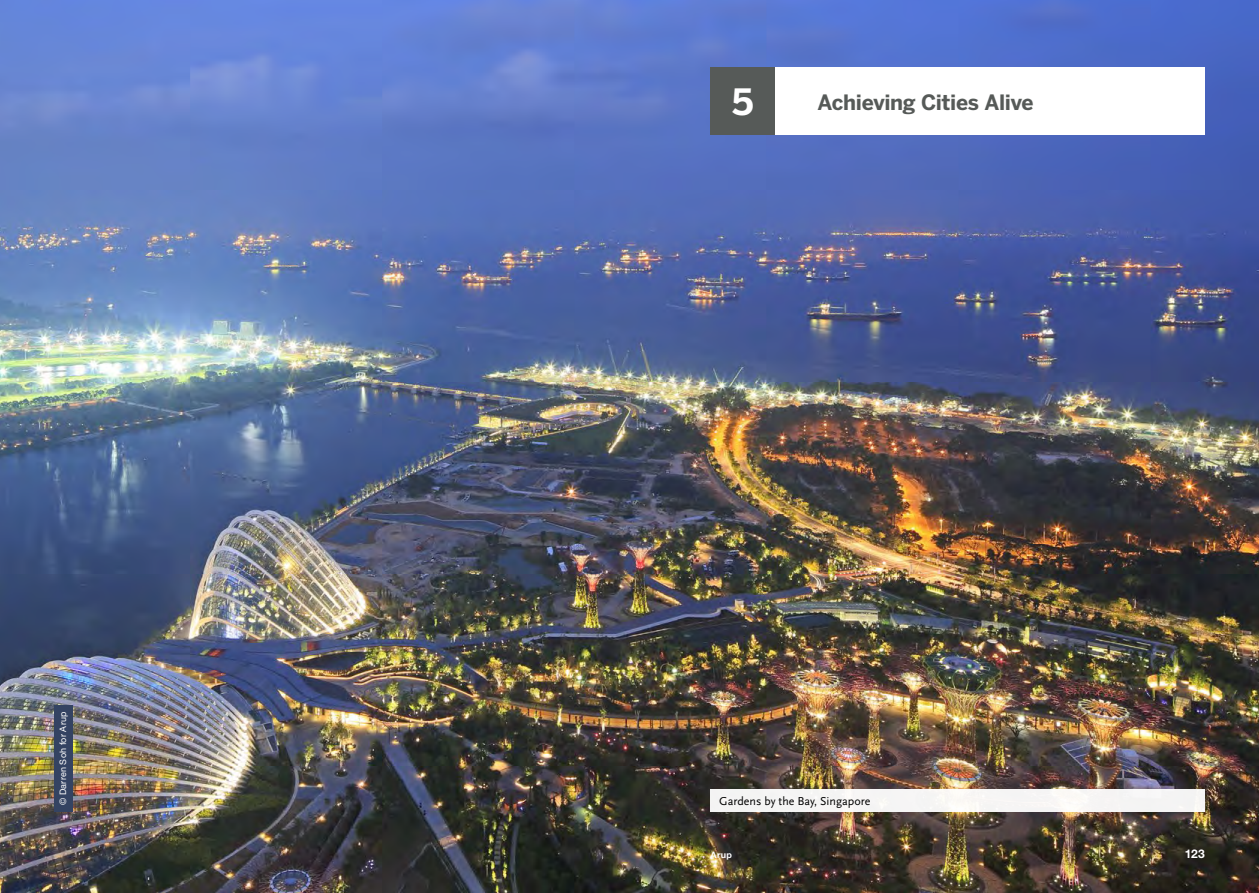
<style>
.page{position:relative;width:1259px;height:893px;background:#fff}
.page>*{position:absolute;margin:0;border:0;box-sizing:border-box;transform-origin:0 0}
.t1{font:700 36px "Benton Sans";color:#fff}
.t2{font:700 21px "Benton Sans";letter-spacing:-.015em;color:#565a58}
.t3{font:12px "Scala Sans LF";color:#000}
.t4{font:700 12px "Helvetica Neue LT Std";color:#fff}
.t5{font:9px "Helvetica Neue LT Std";letter-spacing:.03em;color:#fff}
.t6{font:700 9px "Helvetica Neue LT Std";color:#fff}
</style>
<div class="page">
<img style="left:0;top:0;width:1259px;height:893px">
<div style="left:775px;top:67px;width:430px;height:68px;background:#fff"></div>
<div style="left:710px;top:68px;width:65px;height:67px;background:#565a58"></div>
<div style="left:54px;top:705px;width:19px;height:107px;background:#344362"></div>
<div style="left:710px;top:789px;width:495px;height:23px;background:#f6f5f4"></div>
<p class="t5" style="left:58px;top:805px;width:95px;rotate:-90deg">© Darren Soh for Arup</p>
<h1 class="t1" style="left:732px;top:81px;width:23px">5</h1>
<h2 class="t2" style="left:817px;top:90px;width:218px">Achieving Cities Alive</h2>
<p class="t3" style="left:719px;top:795px;width:153px">Gardens by the Bay, Singapore</p>
<p class="t6" style="left:710px;top:849px;width:23px">Arup</p>
<p class="t4" style="left:1184px;top:847px;width:22px">123</p>
</div>
